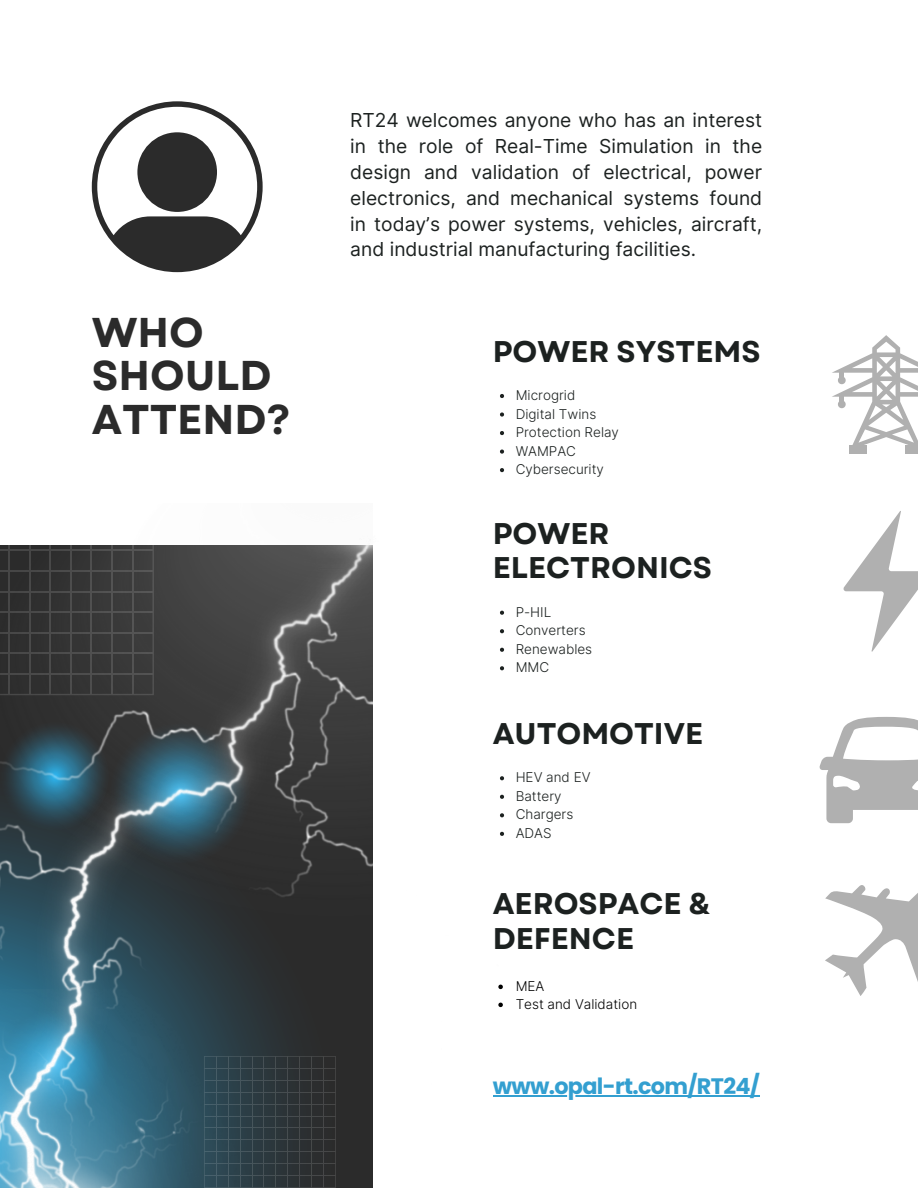
<style>
.page{position:relative;width:918px;height:1188px;background:#fff}
.page>*{position:absolute;margin:0;border:0;box-sizing:border-box;transform-origin:0 0}
.t1{font:700 41.55px/43.5px "Garet";color:#2b2b2b}
.t2{font:700 29.85px/34.8px "Garet";color:#1c2120}
.t3{font:700 22.35px "Poppins";letter-spacing:-.03em;color:#339fd0}
.t4{font:19.2px/25.8px "Inter";color:#1c2120;text-align:justify}
.t5{font:300 13.5px "Inter";color:#1c2120}
.t6{font:300 13.5px "Inter";color:#000}
</style>
<div class="page">
<img style="left:0;top:610px;width:505px;height:379px">
<svg style="left:843px;top:511px;width:75px;height:141px"></svg>
<svg style="left:819px;top:717px;width:99px;height:106px"></svg>
<svg style="left:825px;top:885px;width:93px;height:111px"></svg>
<svg style="left:832px;top:335px;width:86px;height:119px"></svg>
<svg style="left:92px;top:101px;width:171px;height:171px"></svg>
<svg style="left:500px;top:394px;width:4px;height:4px"></svg>
<svg style="left:500px;top:412px;width:4px;height:5px"></svg>
<svg style="left:500px;top:431px;width:4px;height:4px"></svg>
<svg style="left:500px;top:450px;width:4px;height:4px"></svg>
<svg style="left:500px;top:468px;width:4px;height:4px"></svg>
<svg style="left:500px;top:611px;width:4px;height:4px"></svg>
<svg style="left:500px;top:629px;width:4px;height:4px"></svg>
<svg style="left:500px;top:648px;width:4px;height:4px"></svg>
<svg style="left:500px;top:666px;width:4px;height:4px"></svg>
<svg style="left:500px;top:776px;width:4px;height:4px"></svg>
<svg style="left:500px;top:795px;width:4px;height:4px"></svg>
<svg style="left:500px;top:813px;width:4px;height:4px"></svg>
<svg style="left:500px;top:832px;width:4px;height:4px"></svg>
<svg style="left:498px;top:985px;width:5px;height:4px"></svg>
<hr style="left:493px;top:1095px;width:266px;height:1px;background:#339fd0">
<img style="left:0;top:545px;width:373px;height:394px">
<img style="left:0;top:989px;width:544px;height:199px">
<h4 class="t1" style="left:92px;top:311px;width:200px">WHO<br>SHOULD<br>ATTEND?</h4>
<p class="t4" style="left:350px;top:107px;width:413px">RT24 welcomes anyone who has an interest in the role of Real-Time Simulation in the design and validation of electrical, power electronics, and mechanical systems found in today’s power systems, vehicles, aircraft, and industrial manufacturing facilities.</p>
<p class="t2" style="left:493px;top:334px;width:269px">POWER SYSTEMS</p>
<p class="t5" style="left:516px;top:387px;width:61px">Microgrid</p>
<h1 class="t5" style="left:516px;top:406px;width:82px">Digital Twins</h1>
<p class="t5" style="left:516px;top:424px;width:105px">Protection Relay</p>
<p class="t5" style="left:516px;top:443px;width:62px">WAMPAC</p>
<p class="t5" style="left:516px;top:461px;width:90px">Cybersecurity</p>
<p class="t2" style="left:493px;top:516px;width:221px">POWER<br>ELECTRONICS</p>
<p class="t5" style="left:516px;top:604px;width:37px">P-HIL</p>
<p class="t5" style="left:516px;top:622px;width:71px">Converters</p>
<p class="t5" style="left:516px;top:641px;width:78px">Renewables</p>
<p class="t5" style="left:516px;top:659px;width:35px">MMC</p>
<p class="t2" style="left:493px;top:716px;width:212px">AUTOMOTIVE</p>
<p class="t5" style="left:516px;top:769px;width:76px">HEV and EV</p>
<p class="t5" style="left:516px;top:788px;width:47px">Battery</p>
<p class="t5" style="left:516px;top:806px;width:59px">Chargers</p>
<p class="t5" style="left:516px;top:825px;width:37px">ADAS</p>
<p class="t2" style="left:493px;top:887px;width:219px">AEROSPACE &amp;<br>DEFENCE</p>
<p class="t6" style="left:516px;top:978px;width:30px">MEA</p>
<p class="t6" style="left:516px;top:996px;width:123px">Test and Validation</p>
<p class="t3" style="left:493px;top:1071px;width:269px">www.opal-rt.com/RT24/</p>
</div>
